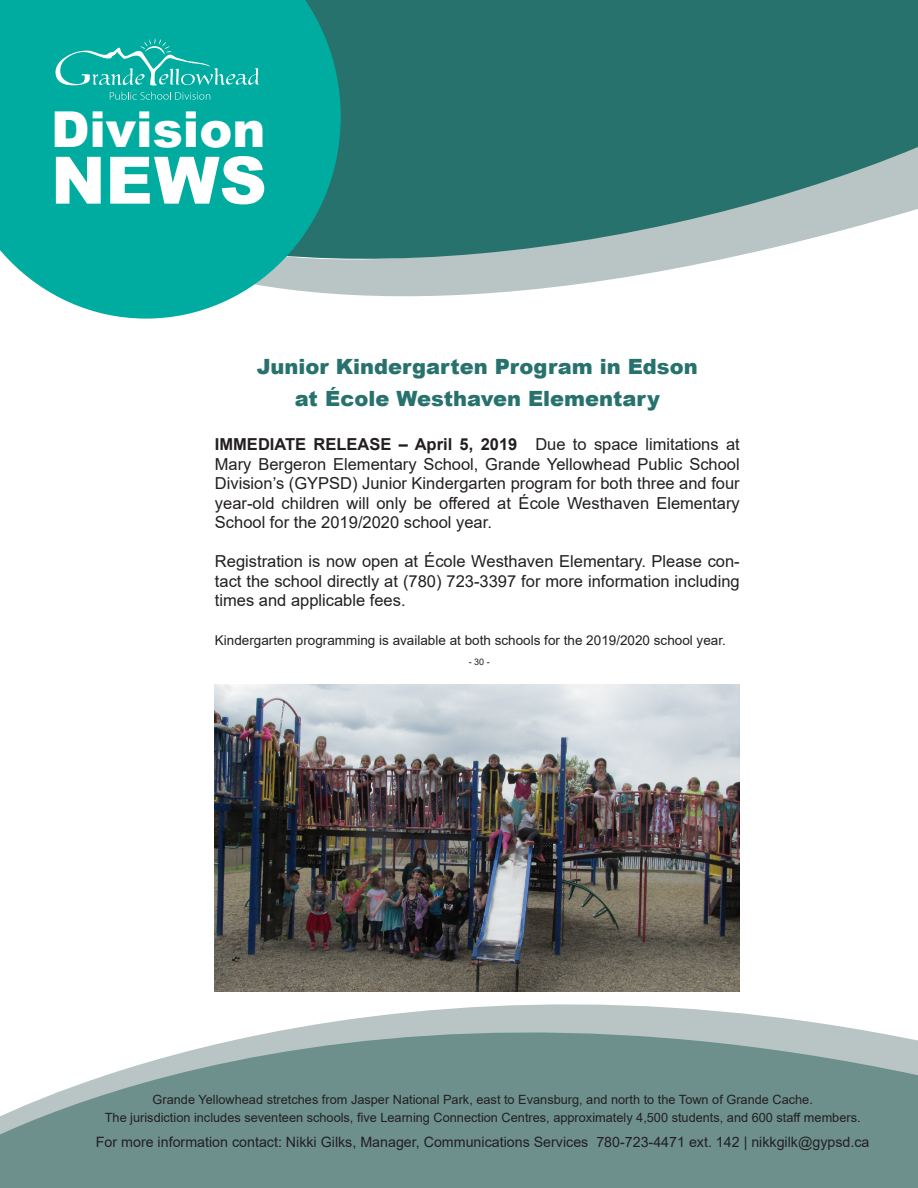
<style>
.page{position:relative;width:918px;height:1188px;background:#fff}
.page>*{position:absolute;margin:0;border:0;box-sizing:border-box;transform-origin:0 0}
.t1{font:900 65.4px "Arial";color:#fff}
.t2{font:900 49.5px "Arial";color:#fff}
.Heading_1{font:900 21px "Arial";color:#27726d}
.Body_Copy{font:16.5px/19.5px "Arial";color:#231f20;text-align:justify}
.t3{font:14.25px "Arial";color:#231f20}
.Body_Copy-2{font:13.5px "Arial";color:#231f20}
.t4{font:12.75px/18px "Arial";color:#231f20;text-align:center}
.Body_Copy-3{font:9px "Arial";color:#231f20}
.s1{font-weight:700}
</style>
<div class="page">
<svg style="left:0;top:934px;width:918px;height:254px;fill:#6d908d"></svg>
<svg style="left:341px;top:0;width:577px;height:297px;background:#528c88"></svg>
<svg style="left:0;top:0;width:341px;height:319px;background:#17b0a5"></svg>
<svg style="left:110px;top:92px;width:100px;height:8px"></svg>
<svg style="left:56px;top:38px;width:203px;height:48px;background:#21b6ac"></svg>
<img style="left:215px;top:684px;width:525px;height:307px">
<h2 class="t2" style="left:51px;top:93px;width:216px">Division</h2>
<h1 class="t1" style="left:51px;top:133px;width:217px">NEWS</h1>
<p class="Heading_1" style="left:257px;top:351px;width:442px">Junior Kindergarten Program in Edson</p>
<p class="Heading_1" style="left:295px;top:383px;width:367px">at École Westhaven Elementary</p>
<p class="Body_Copy" style="left:215px;top:435px;width:526px"><span class="s1">IMMEDIATE RELEASE – April 5, 2019</span> Due to space limitations at Mary Bergeron Elementary School, Grande Yellowhead Public School Division’s (GYPSD) Junior Kindergarten program for both three and four year-old children will only be offered at École Westhaven Elementary School for the 2019/2020 school year.</p>
<p class="Body_Copy" style="left:215px;top:552px;width:526px">Registration is now open at École Westhaven Elementary. Please con&shy;tact the school directly at (780) 723-3397 for more information including times and applicable fees.</p>
<p class="Body_Copy-2" style="left:215px;top:631px;width:513px">Kindergarten programming is available at both schools for the 2019/2020 school year.</p>
<p class="Body_Copy-3" style="left:469px;top:655px;width:23px">- 30 -</p>
<p class="t4" style="left:105px;top:1091px;width:757px">Grande Yellowhead stretches from Jasper National Park, east to Evansburg, and north to the Town of Grande Cache.<br>The jurisdiction includes seventeen schools, five Learning Connection Centres, approximately 4,500 students, and 600 staff members.</p>
<p class="t3" style="left:96px;top:1132px;width:775px">For more information contact: Nikki Gilks, Manager, Communications Services 780-723-4471 ext. 142 | nikkgilk@gypsd.ca</p>
</div>
